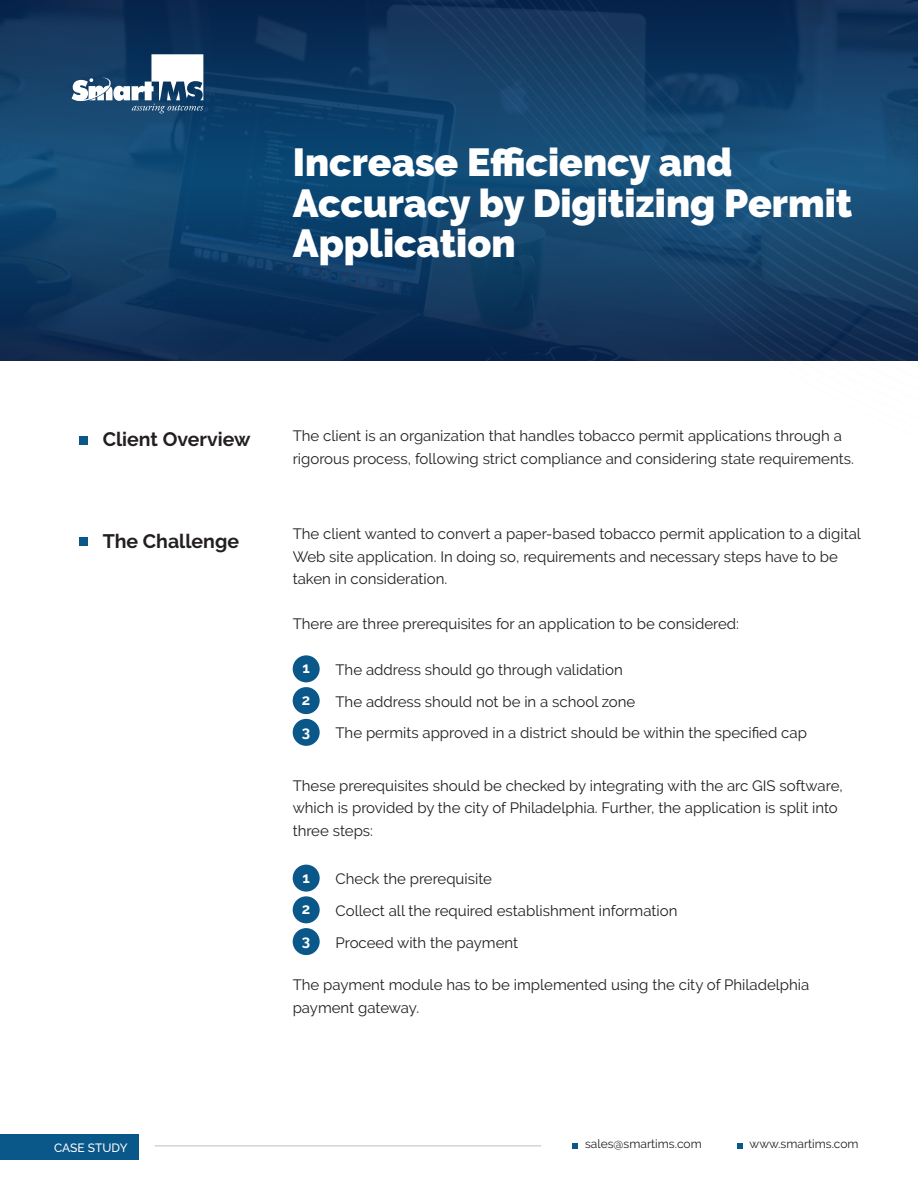
<style>
.page{position:relative;width:918px;height:1188px;background:#fff}
.page>*{position:absolute;margin:0;border:0;box-sizing:border-box;transform-origin:0 0}
.t1{font:900 39px/40.5px "Raleway";color:#fff}
.t2{font:700 19.5px "Raleway";color:#231f20}
.t3{font:15px/22.5px "Raleway";color:#231f20}
.t4{font:700 15px "Raleway";color:#fff}
.t5{font:12px "Raleway";color:#231f20}
.t6{font:500 12px "Raleway";color:#fff}
</style>
<div class="page">
<div style="left:0;top:1134px;width:139px;height:25px;background:#0a578a"></div>
<svg style="left:737px;top:1143px;width:6px;height:6px"></svg>
<svg style="left:572px;top:1143px;width:6px;height:6px"></svg>
<hr style="left:155px;top:1146px;width:386px;height:1px;background:#231f20">
<div style="left:0;top:175px;width:918px;height:186px;background:linear-gradient(to bottom,#114f7b,#0d274d)"></div>
<div style="left:0;top:0;width:918px;height:177px;background:linear-gradient(to bottom,#0c284f,#13527e)"></div>
<div style="left:848px;top:210px;width:70px;height:36px;background:#184b73"></div>
<img style="left:866px;top:246px;width:52px;height:59px">
<img style="left:673px;top:64px;width:130px;height:38px">
<img style="left:684px;top:248px;width:192px;height:113px">
<img style="left:672px;top:213px;width:185px;height:138px">
<img style="left:825px;top:177px;width:15px;height:105px">
<img style="left:716px;top:140px;width:109px;height:142px">
<img style="left:685px;top:102px;width:128px;height:148px">
<img style="left:899px;top:315px;width:19px;height:46px">
<img style="left:698px;top:282px;width:201px;height:79px">
<img style="left:545px;top:91px;width:140px;height:160px">
<img style="left:537px;top:54px;width:136px;height:162px">
<img style="left:531px;top:16px;width:132px;height:164px">
<img style="left:561px;top:0;width:94px;height:127px">
<img style="left:562px;top:0;width:86px;height:106px">
<img style="left:566px;top:163px;width:150px;height:155px">
<img style="left:555px;top:127px;width:144px;height:158px">
<img style="left:420px;top:9px;width:147px;height:157px">
<img style="left:434px;top:0;width:122px;height:131px">
<img style="left:403px;top:0;width:18px;height:13px">
<svg style="left:72px;top:54px;width:131px;height:59px"></svg>
<div style="left:79px;top:436px;width:9px;height:9px;background:#0a578a"></div>
<div style="left:79px;top:537px;width:9px;height:9px;background:#0a578a"></div>
<div style="left:293px;top:655px;width:27px;height:27px;background:#0a578a;border-radius:50%"></div>
<div style="left:293px;top:687px;width:27px;height:27px;background:#0a578a;border-radius:50%"></div>
<div style="left:293px;top:719px;width:27px;height:27px;background:#0a578a;border-radius:50%"></div>
<div style="left:293px;top:865px;width:27px;height:27px;background:#0a578a;border-radius:50%"></div>
<div style="left:293px;top:896px;width:27px;height:27px;background:#0a578a;border-radius:50%"></div>
<div style="left:293px;top:928px;width:27px;height:27px;background:#0a578a;border-radius:50%"></div>
<p class="t1" style="left:293px;top:142px;width:561px">Increase Efficiency and<br>Accuracy by Digitizing Permit<br>Application</p>
<p class="t2" style="left:103px;top:429px;width:149px">Client Overview</p>
<p class="t3" style="left:293px;top:424px;width:563px">The client is an organization that handles tobacco permit applications through a rigorous process, following strict compliance and considering state requirements.</p>
<p class="t2" style="left:103px;top:530px;width:138px">The Challenge</p>
<p class="t3" style="left:293px;top:523px;width:570px">The client wanted to convert a paper-based tobacco permit application to a digital<br>Web site application. In doing so, requirements and necessary steps have to be taken in consideration.</p>
<p class="t3" style="left:293px;top:613px;width:448px">There are three prerequisites for an application to be considered:</p>
<p class="t4" style="left:302px;top:660px;width:9px">1</p>
<p class="t3" style="left:335px;top:658px;width:289px">The address should go through validation</p>
<p class="t4" style="left:302px;top:691px;width:10px">2</p>
<p class="t3" style="left:335px;top:690px;width:301px">The address should not be in a school zone</p>
<p class="t4" style="left:302px;top:723px;width:10px">3</p>
<p class="t3" style="left:335px;top:722px;width:473px">The permits approved in a district should be within the specified cap</p>
<p class="t3" style="left:293px;top:774px;width:552px">These prerequisites should be checked by integrating with the arc GIS software, which is provided by the city of Philadelphia. Further, the application is split into three steps:</p>
<p class="t4" style="left:302px;top:869px;width:9px">1</p>
<p class="t3" style="left:335px;top:868px;width:158px">Check the prerequisite</p>
<p class="t4" style="left:302px;top:901px;width:10px">2</p>
<p class="t3" style="left:335px;top:899px;width:343px">Collect all the required establishment information</p>
<p class="t4" style="left:302px;top:932px;width:10px">3</p>
<p class="t3" style="left:335px;top:931px;width:184px">Proceed with the payment</p>
<p class="t3" style="left:293px;top:974px;width:518px">The payment module has to be implemented using the city of Philadelphia payment gateway.</p>
<p class="t6" style="left:54px;top:1140px;width:75px">CASE STUDY</p>
<p class="t5" style="left:585px;top:1137px;width:118px">sales@smartims.com</p>
<p class="t5" style="left:750px;top:1137px;width:111px">www.smartims.com</p>
</div>
